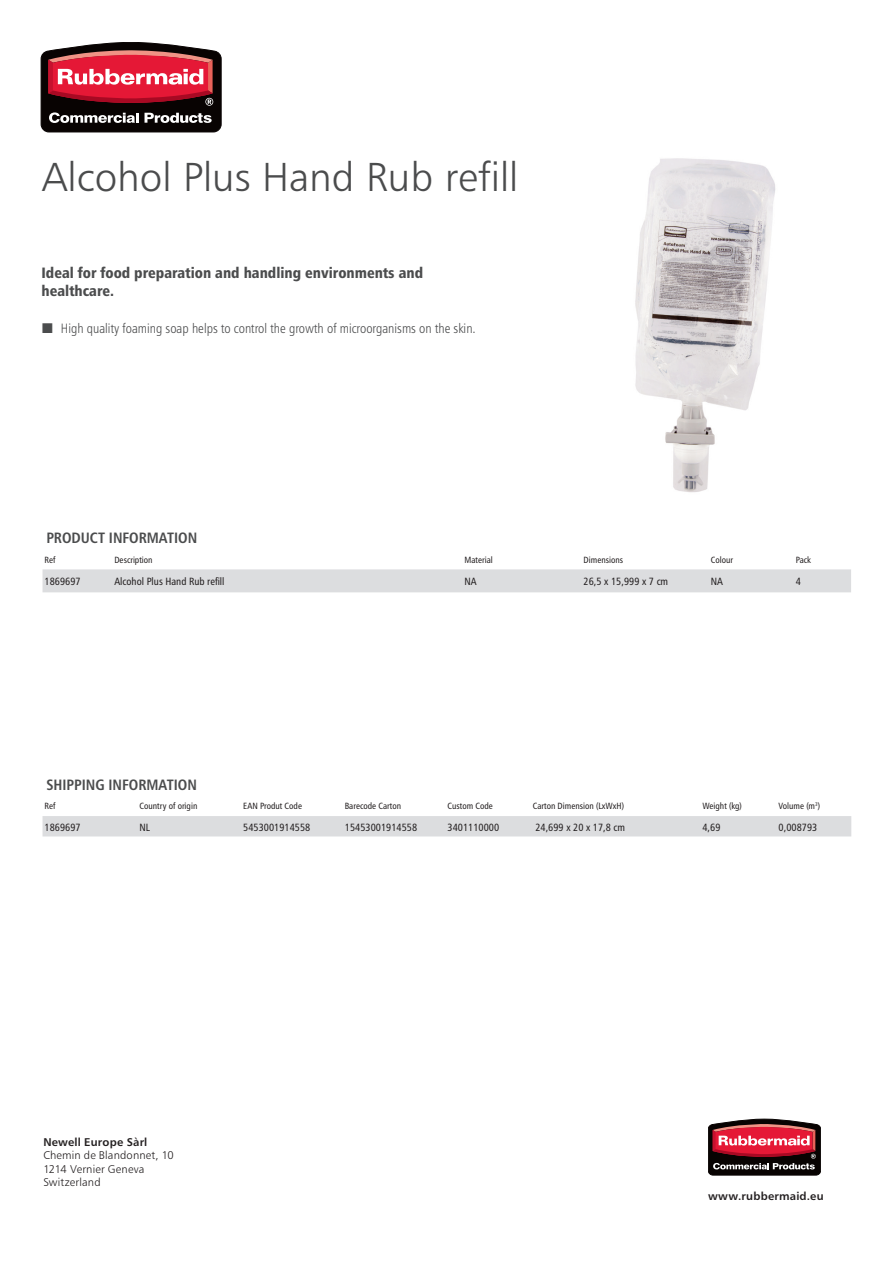
<style>
.page{position:relative;width:893px;height:1263px;background:#fff}
.page>*{position:absolute;margin:0;border:0;box-sizing:border-box;transform-origin:0 0}
.t1{font:40.5px "Humanist 777 BT Light B";color:#4b4c4d}
.t2{font:15px/18px "Humanist 777 BT Black Condensed B";color:#4b4c4d}
.t3{font:15px "Humanist 777 BT Bold Condensed B";color:#4b4c4d}
.t4{font:13.5px "Humanist 777 BT Light Condensed B";color:#4b4c4d}
.t5{font:11.25px "Humanist 777 BT Light B";letter-spacing:.015em;color:#231f20}
.t6{font:11.25px "Humanist 777 BT Bold B";letter-spacing:.02em;color:#231f20}
.t7{font:10.5px "Humanist 777 BT Roman Condensed B";color:#231f20}
.t8{font:9px "Humanist 777 BT Roman Condensed B";color:#231f20}
</style>
<div class="page">
<svg style="left:708px;top:1119px;width:113px;height:56px;background:#853841"></svg>
<svg style="left:41px;top:42px;width:180px;height:90px;background:#863942"></svg>
<div style="left:43px;top:569px;width:808px;height:23px;background:#dcdddf"></div>
<div style="left:43px;top:816px;width:808px;height:20px;background:#dcdddf"></div>
<img style="left:635px;top:158px;width:141px;height:335px">
<p class="t1" style="left:41px;top:152px;width:478px">Alcohol Plus Hand Rub refill</p>
<p class="t2" style="left:41px;top:263px;width:383px">Ideal for food preparation and handling environments and healthcare.</p>
<p class="t4" style="left:61px;top:320px;width:416px">High quality foaming soap helps to control the growth of microorganisms on the skin.</p>
<p class="t3" style="left:46px;top:528px;width:153px">PRODUCT INFORMATION</p>
<p class="t8" style="left:45px;top:554px;width:12px">Ref</p>
<p class="t8" style="left:114px;top:554px;width:40px">Description</p>
<p class="t8" style="left:465px;top:554px;width:30px">Material</p>
<p class="t8" style="left:584px;top:554px;width:41px">Dimensions</p>
<p class="t8" style="left:711px;top:554px;width:24px">Colour</p>
<p class="t8" style="left:796px;top:554px;width:17px">Pack</p>
<p class="t7" style="left:45px;top:575px;width:38px">1869697</p>
<p class="t7" style="left:114px;top:575px;width:112px">Alcohol Plus Hand Rub refill</p>
<p class="t7" style="left:465px;top:575px;width:14px">NA</p>
<p class="t7" style="left:584px;top:575px;width:86px">26,5 x 15,999 x 7 cm</p>
<p class="t7" style="left:711px;top:575px;width:14px">NA</p>
<p class="t7" style="left:796px;top:575px;width:7px">4</p>
<p class="t3" style="left:46px;top:775px;width:152px">SHIPPING INFORMATION</p>
<p class="t8" style="left:45px;top:801px;width:12px">Ref</p>
<p class="t8" style="left:139px;top:801px;width:59px">Country of origin</p>
<p class="t8" style="left:243px;top:801px;width:60px">EAN Produt Code</p>
<p class="t8" style="left:345px;top:801px;width:58px">Barecode Carton</p>
<p class="t8" style="left:448px;top:801px;width:47px">Custom Code</p>
<p class="t8" style="left:533px;top:801px;width:93px">Carton Dimension (LxWxH)</p>
<p class="t8" style="left:702px;top:801px;width:41px">Weight (kg)</p>
<p class="t8" style="left:779px;top:801px;width:43px">Volume (m<sup>3</sup>)</p>
<p class="t7" style="left:45px;top:820px;width:38px">1869697</p>
<p class="t7" style="left:139px;top:820px;width:12px">NL</p>
<p class="t7" style="left:243px;top:820px;width:69px">5453001914558</p>
<p class="t7" style="left:345px;top:820px;width:74px">15453001914558</p>
<p class="t7" style="left:448px;top:820px;width:53px">3401110000</p>
<p class="t7" style="left:535px;top:820px;width:91px">24,699 x 20 x 17,8 cm</p>
<p class="t7" style="left:702px;top:820px;width:20px">4,69</p>
<p class="t7" style="left:779px;top:820px;width:40px">0,008793</p>
<p class="t6" style="left:43px;top:1135px;width:106px">Newell Europe Sàrl</p>
<p class="t5" style="left:43px;top:1148px;width:132px">Chemin de Blandonnet, 10</p>
<p class="t5" style="left:43px;top:1162px;width:103px">1214 Vernier Geneva</p>
<p class="t5" style="left:43px;top:1175px;width:59px">Switzerland</p>
<p class="t6" style="left:708px;top:1189px;width:117px">www.rubbermaid.eu</p>
</div>
